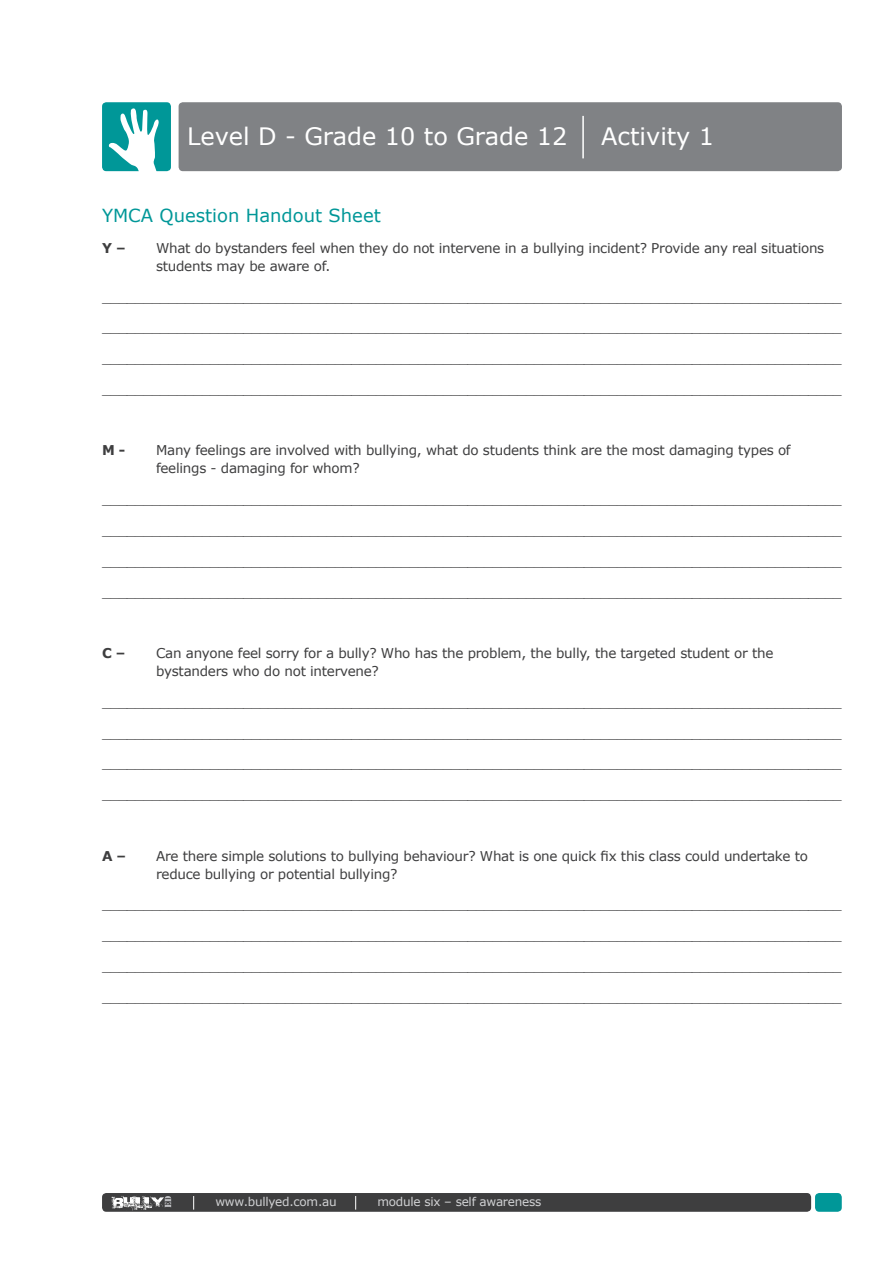
<style>
.page{position:relative;width:893px;height:1263px;background:#fff}
.page>*{position:absolute;margin:0;border:0;box-sizing:border-box;transform-origin:0 0}
.t1{font:24px "Verdana";color:#fff}
.sub_header_6_aqua{font:18px "Verdana";color:#009798}
.body_copy{font:13.5px/18px "Verdana";letter-spacing:-.02em;color:#3e3e3f}
.body_copy-2{font:700 13.5px "Verdana";color:#3e3e3f}
.t2{font:12px "Verdana";letter-spacing:-.02em;color:#d1d2d4}
</style>
<div class="page">
<div style="left:815px;top:1193px;width:27px;height:19px;background:#009798;border-radius:4px"></div>
<div style="left:102px;top:1193px;width:709px;height:19px;background:#3e3e3f;border-radius:4px"></div>
<svg style="left:111px;top:1196px;width:60px;height:16px"></svg>
<svg style="left:193px;top:1196px;width:1px;height:13px"></svg>
<svg style="left:355px;top:1196px;width:1px;height:13px"></svg>
<div style="left:179px;top:102px;width:663px;height:69px;background:#808285;border-radius:4px"></div>
<div style="left:102px;top:102px;width:69px;height:69px;background:#009798;border-radius:4px"></div>
<svg style="left:108px;top:108px;width:55px;height:64px"></svg>
<hr style="left:582px;top:116px;width:2px;height:42px;background:#fff">
<p class="t1" style="left:187px;top:121px;width:382px">Level D - Grade 10 to Grade 12</p>
<p class="t1" style="left:601px;top:121px;width:114px">Activity 1</p>
<p class="sub_header_6_aqua" style="left:102px;top:204px;width:280px">YMCA Question Handout Sheet</p>
<p class="body_copy-2" style="left:102px;top:239px;width:25px">Y –</p>
<p class="body_copy" style="left:156px;top:239px;width:670px">What do bystanders feel when they do not intervene in a bullying incident? Provide any real situations students may be aware of.</p>
<p class="body_copy" style="left:102px;top:287px;width:741px">_________________________________________________________________________________________</p>
<p class="body_copy" style="left:102px;top:318px;width:741px">_________________________________________________________________________________________</p>
<p class="body_copy" style="left:102px;top:349px;width:741px">_________________________________________________________________________________________</p>
<p class="body_copy" style="left:102px;top:380px;width:741px">_________________________________________________________________________________________</p>
<p class="body_copy-2" style="left:102px;top:442px;width:25px">M -</p>
<p class="body_copy" style="left:156px;top:441px;width:636px">Many feelings are involved with bullying, what do students think are the most damaging types of feelings - damaging for whom?</p>
<p class="body_copy" style="left:102px;top:490px;width:741px">_________________________________________________________________________________________</p>
<p class="body_copy" style="left:102px;top:521px;width:741px">_________________________________________________________________________________________</p>
<p class="body_copy" style="left:102px;top:551px;width:741px">_________________________________________________________________________________________</p>
<p class="body_copy" style="left:102px;top:582px;width:741px">_________________________________________________________________________________________</p>
<p class="body_copy-2" style="left:102px;top:644px;width:25px">C –</p>
<p class="body_copy" style="left:156px;top:644px;width:619px">Can anyone feel sorry for a bully? Who has the problem, the bully, the targeted student or the bystanders who do not intervene?</p>
<p class="body_copy" style="left:102px;top:692px;width:741px">_________________________________________________________________________________________</p>
<p class="body_copy" style="left:102px;top:723px;width:741px">_________________________________________________________________________________________</p>
<p class="body_copy" style="left:102px;top:754px;width:741px">_________________________________________________________________________________________</p>
<p class="body_copy" style="left:102px;top:785px;width:741px">_________________________________________________________________________________________</p>
<p class="body_copy-2" style="left:102px;top:847px;width:26px">A –</p>
<p class="body_copy" style="left:156px;top:846px;width:653px">Are there simple solutions to bullying behaviour? What is one quick fix this class could undertake to reduce bullying or potential bullying?</p>
<p class="body_copy" style="left:102px;top:895px;width:741px">_________________________________________________________________________________________</p>
<p class="body_copy" style="left:102px;top:926px;width:741px">_________________________________________________________________________________________</p>
<p class="body_copy" style="left:102px;top:956px;width:741px">_________________________________________________________________________________________</p>
<p class="body_copy" style="left:102px;top:987px;width:741px">_________________________________________________________________________________________</p>
<p class="t2" style="left:215px;top:1194px;width:123px">www.bullyed.com.au</p>
<p class="t2" style="left:377px;top:1194px;width:165px">module six – self awareness</p>
</div>
